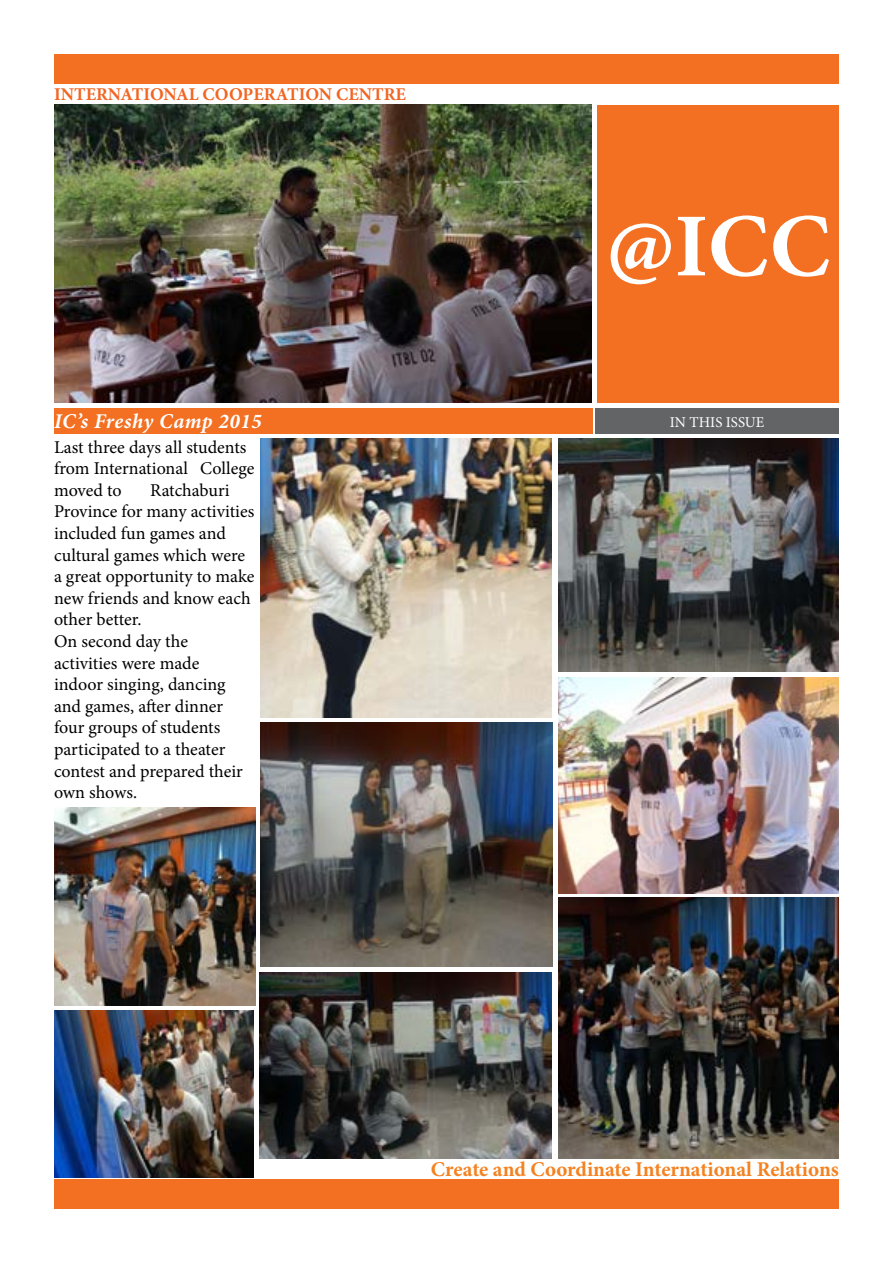
<style>
.page{position:relative;width:893px;height:1263px;background:#fff}
.page>*{position:absolute;margin:0;border:0;box-sizing:border-box;transform-origin:0 0}
.t1{font:700 90px "Minion Pro";color:#fff}
.t2{font:700 21px "Minion Pro";letter-spacing:-.005em;color:#f58220}
.t3{font:italic 700 21px "Minion Pro";letter-spacing:.025em;color:#fff}
.t4{font:18px/21.6px "Minion Pro";color:#000}
.t5{font:700 18px "Minion Pro";color:#f26522}
.t6{font:15px "Minion Pro";color:#fff}
</style>
<div class="page">
<div style="left:54px;top:54px;width:785px;height:30px;background:#f36f21"></div>
<div style="left:54px;top:1179px;width:785px;height:30px;background:#f36f21"></div>
<div style="left:597px;top:105px;width:242px;height:298px;background:#f36f21"></div>
<img style="left:54px;top:105px;width:537px;height:298px">
<div style="left:595px;top:408px;width:244px;height:26px;background:#636466"></div>
<div style="left:54px;top:408px;width:538px;height:26px;background:#f36f21"></div>
<img style="left:558px;top:438px;width:281px;height:234px">
<img style="left:261px;top:723px;width:292px;height:244px">
<img style="left:54px;top:808px;width:201px;height:197px">
<img style="left:558px;top:897px;width:281px;height:261px">
<img style="left:54px;top:1011px;width:200px;height:166px">
<img style="left:558px;top:677px;width:281px;height:216px">
<img style="left:259px;top:972px;width:292px;height:186px">
<img style="left:261px;top:438px;width:290px;height:279px">
<p class="t5" style="left:54px;top:81px;width:353px">INTERNATIONAL COOPERATION CENTRE</p>
<h1 class="t1" style="left:606px;top:183px;width:226px">@ICC</h1>
<p class="t3" style="left:54px;top:406px;width:209px">IC’s Freshy Camp 2015</p>
<p class="t6" style="left:670px;top:412px;width:96px">IN THIS ISSUE</p>
<p class="t4" style="left:54px;top:436px;width:202px">Last three days all students from International College moved to</p>
<p class="t4" style="left:54px;top:479px;width:202px;text-indent:96px">Ratchaburi<br>Province for many activities included fun games and cultural games which were a great opportunity to make new friends and know each other better.<br>On second day the activities were made<br>indoor singing, dancing and games, after dinner four groups of students participated to a theater contest and prepared their own shows.</p>
<p class="t2" style="left:431px;top:1155px;width:410px">Create and Coordinate International Relations</p>
</div>
